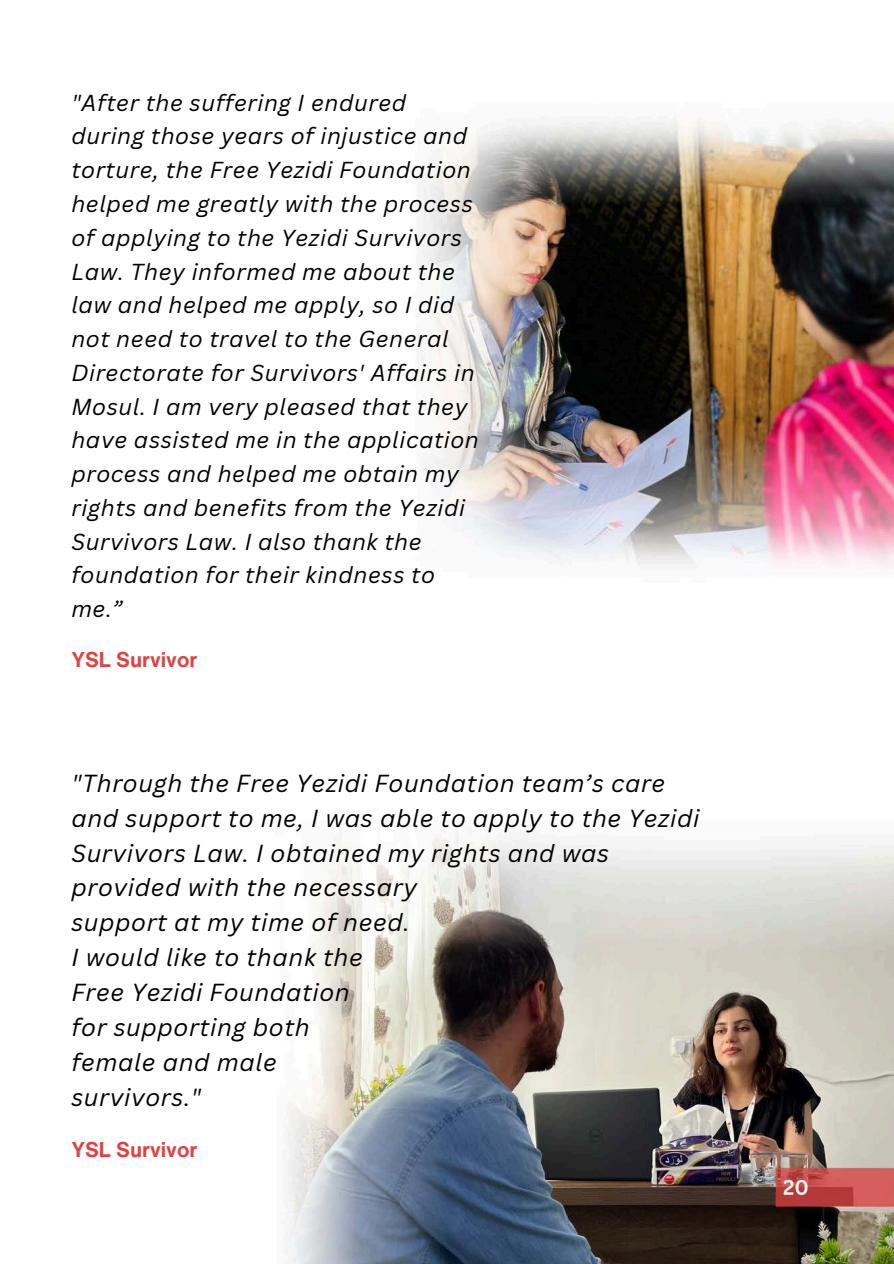
<style>
.page{position:relative;width:894px;height:1264px;background:#fff}
.page>*{position:absolute;margin:0;border:0;box-sizing:border-box;transform-origin:0 0}
.t1{font:italic 24px/34.8px "Canva Sans";letter-spacing:.025em;color:#000}
.t2{font:italic 22.5px/33.8px "Canva Sans";letter-spacing:.025em;color:#000}
.t3{font:700 20.85px "Helvetica Now Text";color:#dc4444}
</style>
<div class="page">
<img style="left:286px;top:118px;width:607px;height:1145px">
<p class="t2" style="left:71px;top:85px;width:409px">"After the suffering I endured during those years of injustice and torture, the Free Yezidi Foundation helped me greatly with the process of applying to the Yezidi Survivors<br>Law. They informed me about the law and helped me apply, so I did not need to travel to the General<br>Directorate for Survivors' Affairs in<br>Mosul. I am very pleased that they have assisted me in the application process and helped me obtain my rights and benefits from the Yezidi<br>Survivors Law. I also thank the foundation for their kindness to me.”</p>
<p class="t3" style="left:71px;top:644px;width:127px">YSL Survivor</p>
<p class="t1" style="left:71px;top:765px;width:629px">"Through the Free Yezidi Foundation team’s care and support to me, I was able to apply to the Yezidi<br>Survivors Law. I obtained my rights and was provided with the necessary<br>support at my time of need.<br>I would like to thank the<br>Free Yezidi Foundation<br>for supporting both<br>female and male<br>survivors."</p>
<h1 class="t3" style="left:71px;top:1133px;width:127px">YSL Survivor</h1>
</div>
